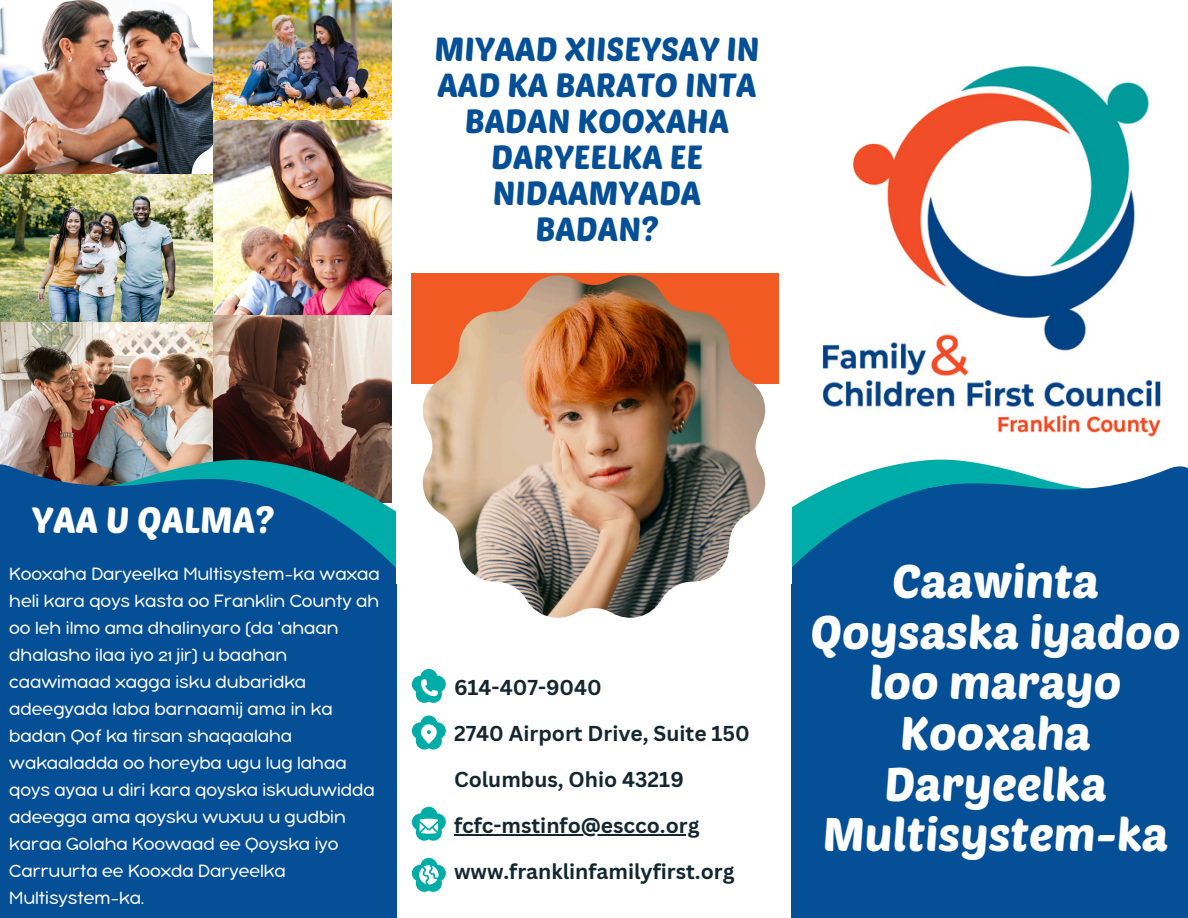
<style>
.page{position:relative;width:1188px;height:918px;background:#fff}
.page>*{position:absolute;margin:0;border:0;box-sizing:border-box;transform-origin:0 0}
.t1{font:46.5px/50.7px "Poetsen One";color:#fff;text-align:center}
.t2{font:36px "Poetsen One";color:#fff}
.t3{font:33px/36px "Poetsen One";color:#054f97;text-align:center}
.t4{font:700 21px/46.2px "Canva Sans";color:#142630}
.t5{font:300 19.5px/27px "Bubbleboddy Neue";color:#fff}
</style>
<div class="page">
<div style="left:411px;top:273px;width:368px;height:347px;background:#f15a22"></div>
<svg style="left:792px;top:459px;width:396px;height:125px;background:#2576a7"></svg>
<img style="left:1px;top:228px;width:212px;height:185px">
<img style="left:0;top:0;width:214px;height:228px">
<img style="left:214px;top:134px;width:177px;height:279px">
<svg style="left:0;top:413px;width:461px;height:462px;background:#446e8f"></svg>
<div style="left:396px;top:384px;width:396px;height:351px;background:#fff"></div>
<div style="left:791px;top:584px;width:397px;height:334px;background:#054f97"></div>
<div style="left:0;top:584px;width:397px;height:334px;background:#054f97"></div>
<svg style="left:412px;top:669px;width:34px;height:34px"></svg>
<svg style="left:412px;top:716px;width:34px;height:33px"></svg>
<svg style="left:412px;top:807px;width:34px;height:33px"></svg>
<svg style="left:412px;top:858px;width:34px;height:34px"></svg>
<img style="left:423px;top:275px;width:342px;height:343px">
<img style="left:822px;top:66px;width:339px;height:371px">
<img style="left:214px;top:0;width:177px;height:134px">
<hr style="left:454px;top:834px;width:245px;height:1px;background:#142630">
<p class="t3" style="left:434px;top:30px;width:327px">MIYAAD XIISEYSAY IN<br>AAD KA BARATO INTA<br>BADAN KOOXAHA<br>DARYEELKA EE<br>NIDAAMYADA<br>BADAN?</p>
<h2 class="t2" style="left:32px;top:497px;width:244px">YAA U QALMA?</h2>
<p class="t5" style="left:9px;top:562px;width:372px">Kooxaha Daryeelka Multisystem-ka waxaa heli kara qoys kasta oo Franklin County ah oo leh ilmo ama dhalinyaro (da 'ahaan dhalasho ilaa iyo 21 jir) u baahan caawimaad xagga isku dubaridka adeegyada laba barnaamij ama in ka badan Qof ka tirsan shaqaalaha wakaaladda oo horeyba ugu lug lahaa qoys ayaa u diri kara qoyska iskuduwidda adeegga ama qoysku wuxuu u gudbin karaa Golaha Koowaad ee Qoyska iyo Carruurta ee Kooxda Daryeelka Multisystem-ka.</p>
<p class="t4" style="left:454px;top:664px;width:297px">614-407-9040<br>2740 Airport Drive, Suite 150<br>Columbus, Ohio 43219</p>
<p class="t4" style="left:454px;top:802px;width:282px">fcfc-mstinfo@escco.org www.franklinfamilyfirst.org</p>
<p class="t1" style="left:810px;top:554px;width:372px">Caawinta<br>Qoysaska iyadoo loo marayo<br>Kooxaha<br>Daryeelka<br>Multisystem-ka</p>
</div>
